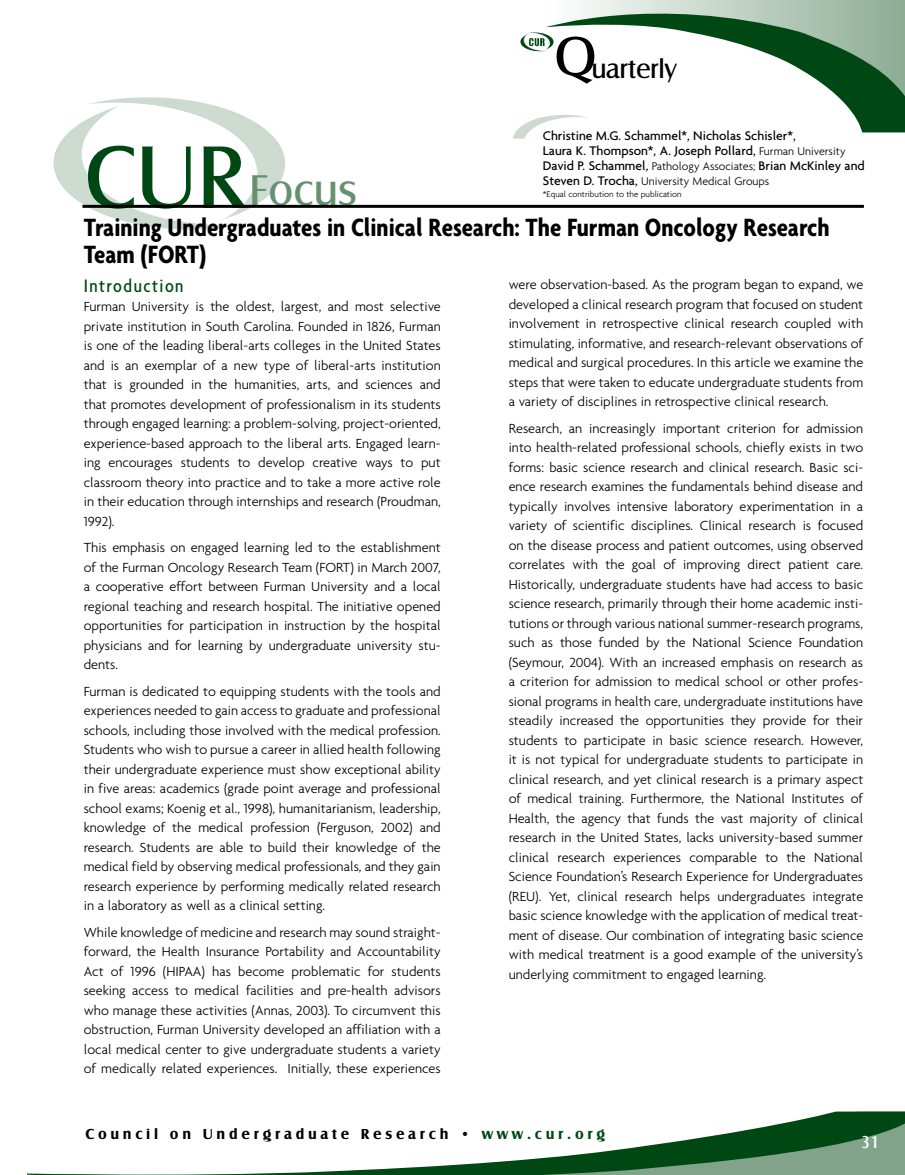
<style>
.page{position:relative;width:905px;height:1175px;background:#fff}
.page>*{position:absolute;margin:0;border:0;box-sizing:border-box;transform-origin:0 0}
.t1{font:44.55px "Castle EF";color:#669171}
.t2{font:27.45px "Castle EF";letter-spacing:-.02em;color:#000}
.t3{font:700 condensed 27px/27px "Agenda";color:#000}
.t4{font:500 condensed 19.5px "Agenda";letter-spacing:.075em;color:#004813}
.t5{font:18px "Castle EF";color:#fff}
.t6{font:700 15px "Castle EF";letter-spacing:.25em;color:#000}
.t7{font:300 14.25px/19.5px "Agenda";color:#000;text-align:justify}
.t8{font:500 13.5px/15px "Agenda";color:#000}
.t9{font:300 12px "Agenda";color:#000}
.t10{font:300 9px "Agenda";color:#000}
.s1{font-size:91.8px;color:#004813}
.s2{font-size:57.6px}
.s3{font-weight:300;font-size:12px}
.s4{font-weight:500;font-size:13.5px}
.s5{color:#004813}
</style>
<div class="page">
<svg style="left:546px;top:0;width:358px;height:132px"></svg>
<svg style="left:27px;top:1111px;width:877px;height:63px"></svg>
<img style="left:90px;top:97px;width:66px;height:9px">
<hr style="left:82px;top:205px;width:781px;height:3px;background:#000">
<svg style="left:513px;top:111px;width:74px;height:28px"></svg>
<h1 class="t1" style="left:84px;top:165px;width:274px"><span class="s1">CUR</span>Focus</h1>
<h2 class="t2" style="left:554px;top:53px;width:124px"><span class="s2">Q</span>uarterly</h2>
<p class="t8" style="left:543px;top:128px;width:323px">Christine M.G. Schammel*, Nicholas Schisler*,<br>Laura K. Thompson*, A. Joseph Pollard, <span class="s3">Furman University<br></span>David P. Schammel, <span class="s3">Pathology Associates;</span> Brian McKinley and</p>
<p class="t9" style="left:543px;top:174px;width:228px"><span class="s4">Steven D. Trocha,</span> University Medical Groups</p>
<p class="t10" style="left:543px;top:189px;width:140px">*Equal contribution to the publication</p>
<h3 class="t3" style="left:84px;top:213px;width:747px">Training Undergraduates in Clinical Research: The Furman Oncology Research<br>Team (FORT)</h3>
<h3 class="t4" style="left:84px;top:274px;width:101px">Introduction</h3>
<p class="t7" style="left:84px;top:296px;width:358px">Furman University is the oldest, largest, and most selective private institution in South Carolina. Founded in 1826, Furman is one of the leading liberal-arts colleges in the United States and is an exemplar of a new type of liberal-arts institution that is grounded in the humanities, arts, and sciences and that promotes development of professionalism in its students through engaged learning: a problem-solving, project-oriented, experience-based approach to the liberal arts. Engaged learn&shy;ing encourages students to develop creative ways to put classroom theory into practice and to take a more active role in their education through internships and research (Proudman, 1992).</p>
<p class="t7" style="left:84px;top:537px;width:358px">This emphasis on engaged learning led to the establishment of the Furman Oncology Research Team (FORT) in March 2007, a cooperative effort between Furman University and a local regional teaching and research hospital. The initiative opened opportunities for participation in instruction by the hospital physicians and for learning by undergraduate university stu&shy;dents.</p>
<p class="t7" style="left:84px;top:681px;width:358px">Furman is dedicated to equipping students with the tools and experiences needed to gain access to graduate and professional schools, including those involved with the medical profession.<br>Students who wish to pursue a career in allied health following their undergraduate experience must show exceptional ability in five areas: academics (grade point average and professional school exams; Koenig et al., 1998), humanitarianism, leadership, knowledge of the medical profession (Ferguson, 2002) and research. Students are able to build their knowledge of the medical field by observing medical professionals, and they gain research experience by performing medically related research in a laboratory as well as a clinical setting.</p>
<p class="t7" style="left:84px;top:922px;width:358px">While knowledge of medicine and research may sound straight&shy;forward, the Health Insurance Portability and Accountability Act of 1996 (HIPAA) has become problematic for students seeking access to medical facilities and pre-health advisors who manage these activities (Annas, 2003). To circumvent this obstruction, Furman University developed an affiliation with a local medical center to give undergraduate students a variety of medically related experiences. Initially, these experiences</p>
<p class="t7" style="left:508px;top:274px;width:356px">were observation-based. As the program began to expand, we developed a clinical research program that focused on student involvement in retrospective clinical research coupled with stimulating, informative, and research-relevant observations of medical and surgical procedures. In this article we examine the steps that were taken to educate undergraduate students from a variety of disciplines in retrospective clinical research.</p>
<p class="t7" style="left:508px;top:418px;width:356px">Research, an increasingly important criterion for admission into health-related professional schools, chiefly exists in two forms: basic science research and clinical research. Basic sci&shy;ence research examines the fundamentals behind disease and typically involves intensive laboratory experimentation in a variety of scientific disciplines. Clinical research is focused on the disease process and patient outcomes, using observed correlates with the goal of improving direct patient care.<br>Historically, undergraduate students have had access to basic science research, primarily through their home academic insti&shy;tutions or through various national summer-research programs, such as those funded by the National Science Foundation (Seymour, 2004). With an increased emphasis on research as a criterion for admission to medical school or other profes&shy;sional programs in health care, undergraduate institutions have steadily increased the opportunities they provide for their students to participate in basic science research. However, it is not typical for undergraduate students to participate in clinical research, and yet clinical research is a primary aspect of medical training. Furthermore, the National Institutes of Health, the agency that funds the vast majority of clinical research in the United States, lacks university-based summer clinical research experiences comparable to the National Science Foundation’s Research Experience for Undergraduates (REU). Yet, clinical research helps undergraduates integrate basic science knowledge with the application of medical treat&shy;ment of disease. Our combination of integrating basic science with medical treatment is a good example of the university’s underlying commitment to engaged learning.</p>
<p class="t6" style="left:86px;top:1125px;width:521px">Council on Undergraduate Research • <span class="s5">www.cur.org</span></p>
<p class="t5" style="left:861px;top:1132px;width:20px">31</p>
</div>
